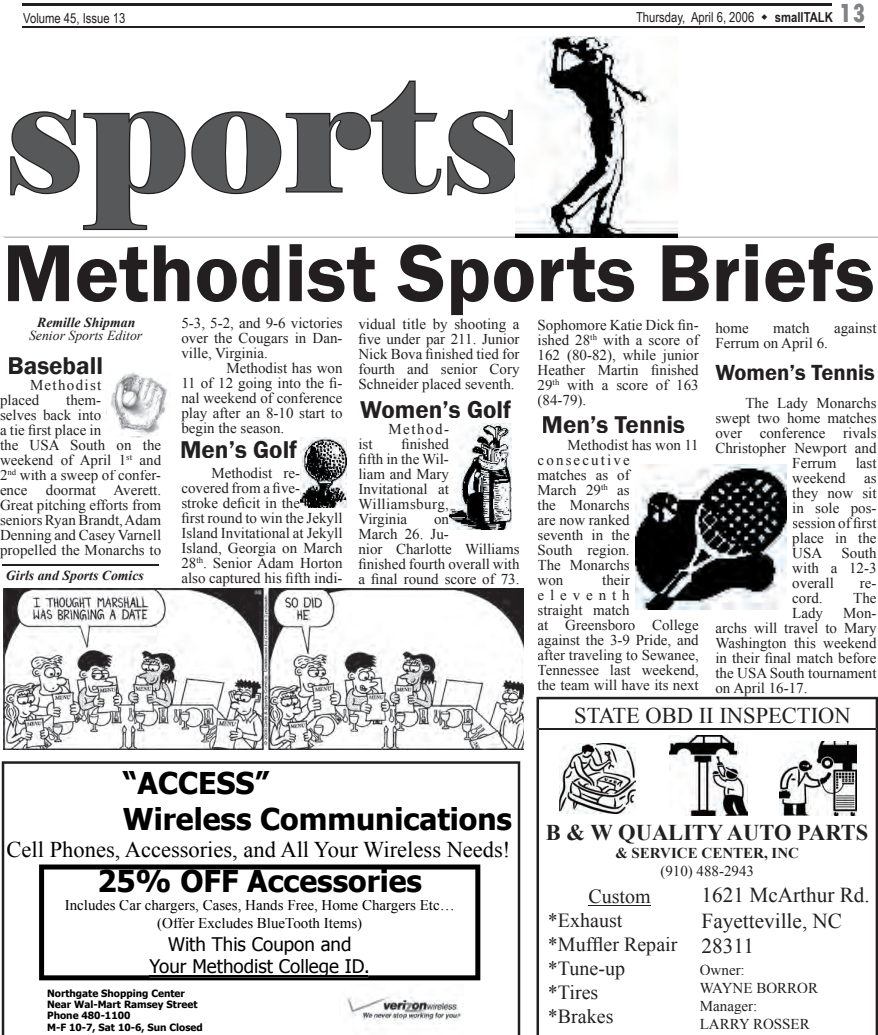
<style>
.page{position:relative;width:878px;height:1035px;background:#fff}
.page>*{position:absolute;margin:0;border:0;box-sizing:border-box;transform-origin:0 0}
.t1{font:162.5px "Elephant";letter-spacing:.02em;color:#57585a}
.t2{font:600 83.75px "Franklin Gothic";color:#231f20}
.t3{font:700 30px/36px "Tahoma";color:#000}
.t4{font:600 25px "Franklin Gothic";color:#231f20}
.t5{font:22.5px "Times New Roman";color:#000}
.t6{font:22.5px "Times New Roman";color:#231f20}
.t7{font:700 22.5px "Times New Roman";color:#231f20}
.t8{font:600 22.5px "Franklin Gothic";color:#231f20}
.t9{font:21.25px/25.5px "Times New Roman";color:#231f20}
.t10{font:20px/24px "Times New Roman";color:#231f20}
.t11{font:18.75px/22.5px "Tahoma";color:#000;text-align:center}
.t12{font:15px/15px "Times New Roman";color:#231f20}
.t13{font:15px/18px "Times New Roman";color:#000;text-align:center}
.t14{font:700 15px/18px "Times New Roman";color:#231f20;text-align:center}
.t15{font:15px/15px "Times New Roman";letter-spacing:.085em;color:#231f20}
.t16{font:13.75px "Arial Narrow";color:#231f20}
.t17{font:italic 13.75px/13.2px "Times New Roman";color:#231f20;text-align:center}
.t18{font:italic 700 13.75px "Times New Roman";color:#231f20}
.t19{font:700 13.75px "Arial Narrow";color:#231f20}
.t20{font:700 10px/11.2px "Tahoma";color:#000}
.s1{font-family:"Tw Cen";font-weight:800;font-stretch:condensed;font-size:27.5px;color:#808285}
.s2{font-weight:700}
.s3{font-weight:400}
</style>
<div class="page">
<hr style="left:23px;top:3px;width:809px;height:3px;background:#231f20">
<hr style="left:23px;top:26px;width:841px;height:2px;background:#231f20">
<svg style="left:536px;top:697px;width:342px;height:338px"></svg>
<hr style="left:588px;top:905px;width:62px;height:1px;background:#231f20">
<img style="left:559px;top:743px;width:76px;height:71px">
<img style="left:779px;top:741px;width:77px;height:74px">
<img style="left:669px;top:735px;width:78px;height:80px">
<hr style="left:539px;top:728px;width:336px;height:1px;background:#231f20">
<svg style="left:2px;top:761px;width:518px;height:274px"></svg>
<img style="left:3px;top:588px;width:520px;height:162px">
<svg style="left:3px;top:237px;width:875px;height:1px"></svg>
<svg style="left:10px;top:80px;width:505px;height:151px"></svg>
<img style="left:515px;top:36px;width:162px;height:201px">
<hr style="left:2px;top:564px;width:157px;height:2px;background:#231f20">
<img style="left:106px;top:409px;width:36px;height:29px">
<img style="left:300px;top:438px;width:46px;height:70px">
<img style="left:449px;top:424px;width:62px;height:106px">
<img style="left:635px;top:465px;width:151px;height:144px">
<img style="left:107px;top:372px;width:64px;height:64px">
<p class="t16" style="left:23px;top:8px;width:104px">Volume 45, Issue 13</p>
<p class="t16" style="left:636px;top:7px;width:120px">Thursday, April 6, 2006</p>
<p class="t19" style="left:774px;top:7px;width:92px">smallTALK <span class="s1">13</span></p>
<p class="t1" style="left:4px;top:32px;width:517px">sports</p>
<p class="t2" style="left:2px;top:222px;width:873px">Methodist Sports Briefs</p>
<p class="t12" style="left:181px;top:315px;width:163px">5-3, 5-2, and 9-6 victories</p>
<p class="t12" style="left:181px;top:330px;width:163px">over the Cougars in Dan-</p>
<p class="t12" style="left:181px;top:345px;width:88px">ville, Virginia.</p>
<p class="t12" style="left:226px;top:360px;width:118px">Methodist has won</p>
<p class="t12" style="left:181px;top:375px;width:163px">11 of 12 going into the fi-</p>
<p class="t12" style="left:181px;top:390px;width:163px">nal weekend of conference</p>
<p class="t12" style="left:181px;top:405px;width:163px">play after an 8-10 start to</p>
<p class="t12" style="left:181px;top:420px;width:104px">begin the season.</p>
<p class="t12" style="left:181px;top:465px;width:163px;text-indent:30px">Methodist re&shy;covered from a five-<br>stroke deficit in the<br>first round to win the Jekyll<br>Island Invitational at Jekyll<br>Island, Georgia on March<br>28<sup>th</sup>. Senior Adam Horton also captured his fifth indi-</p>
<p class="t17" style="left:29px;top:315px;width:115px"><span class="s2">Remille Shipman<br></span>Senior Sports Editor</p>
<p class="t12" style="left:358px;top:316px;width:163px;text-align:justify">vidual title by shooting a five under par 211. Junior Nick Bova finished tied for fourth and senior Cory Schneider placed seventh.</p>
<p class="t12" style="left:388px;top:421px;width:62px">Method-</p>
<p class="t12" style="left:358px;top:436px;width:16px">ist</p>
<p class="t12" style="left:537px;top:318px;width:163px;text-align:justify">Sophomore Katie Dick fin&shy;ished 28<sup>th</sup> with a score of 162 (80-82), while junior Heather Martin finished 29<sup>th</sup> with a score of 163 (84-79).</p>
<p class="t12" style="left:537px;top:438px;width:163px;text-indent:30px">Methodist has won 11 consecutive<br>matches as of<br>March 29<sup>th</sup> as<br>the Monarchs<br>are now ranked<br>seventh in the<br>South region.<br>The Monarchs<br>won</p>
<p class="t12" style="left:715px;top:320px;width:35px">home</p>
<p class="t12" style="left:773px;top:320px;width:38px">match</p>
<p class="t12" style="left:834px;top:320px;width:44px">against</p>
<p class="t12" style="left:715px;top:335px;width:114px">Ferrum on April 6.</p>
<p class="t4" style="left:8px;top:350px;width:97px">Baseball</p>
<p class="t8" style="left:715px;top:358px;width:161px">Women’s Tennis</p>
<p class="t15" style="left:0;top:378px;width:103px;text-indent:30px">Methodist placed</p>
<p class="t12" style="left:0;top:393px;width:163px;text-indent:66px">them-<br>selves back into<br>a tie first place in<br>the USA South on the weekend of April 1<sup>st</sup> and<br>2<sup>nd</sup> with a sweep of confer&shy;ence doormat Averett.<br>Great pitching efforts from seniors Ryan Brandt, Adam<br>Denning and Casey Varnell propelled the Monarchs to</p>
<p class="t12" style="left:745px;top:395px;width:133px">The Lady Monarchs</p>
<p class="t12" style="left:715px;top:410px;width:163px">swept two home matches</p>
<p class="t12" style="left:715px;top:425px;width:163px">over conference rivals</p>
<p class="t12" style="left:715px;top:440px;width:163px">Christopher Newport and</p>
<p class="t12" style="left:792px;top:455px;width:46px">Ferrum</p>
<p class="t4" style="left:360px;top:394px;width:152px">Women’s Golf</p>
<p class="t4" style="left:541px;top:409px;width:145px">Men’s Tennis</p>
<p class="t12" style="left:358px;top:436px;width:92px;text-align:justify;text-indent:43px">finished fifth in the Wil&shy;liam and Mary Invitational at Williamsburg, Virginia</p>
<p class="t4" style="left:180px;top:434px;width:119px">Men’s Golf</p>
<p class="t12" style="left:792px;top:455px;width:86px;text-align:justify;text-indent:63px">last weekend as they now sit in sole pos&shy;session of first place in the USA</p>
<p class="t12" style="left:358px;top:511px;width:163px;text-indent:76px">on<br>March 26. Ju-<br>nior Charlotte Williams finished fourth overall with a final round score of 73.</p>
<p class="t12" style="left:792px;top:545px;width:86px;text-align:justify;text-indent:49px">South with a 12-3 overall</p>
<p class="t18" style="left:6px;top:566px;width:139px">Girls and Sports Comics</p>
<p class="t12" style="left:537px;top:573px;width:163px;text-indent:65px">their eleventh<br>straight match<br>at Greensboro College against the 3-9 Pride, and after traveling to Sewanee,<br>Tennessee last weekend, the team will have its next</p>
<p class="t12" style="left:859px;top:575px;width:18px">re-</p>
<p class="t12" style="left:792px;top:590px;width:32px">cord.</p>
<p class="t12" style="left:853px;top:590px;width:25px">The</p>
<p class="t12" style="left:792px;top:605px;width:32px">Lady</p>
<p class="t12" style="left:715px;top:605px;width:163px;text-align:justify;text-indent:128px">Mon&shy;archs will travel to Mary Washington this weekend in their final match before the USA South tournament on April 16-17.</p>
<p class="t3" style="left:123px;top:763px;width:391px">“ACCESS”<br>Wireless Communications</p>
<p class="t5" style="left:7px;top:834px;width:505px">Cell Phones, Accessories, and All Your Wireless Needs!</p>
<p class="t3" style="left:97px;top:862px;width:326px">25% OFF Accessories</p>
<p class="t13" style="left:65px;top:896px;width:391px">Includes Car chargers, Cases, Hands Free, Home Chargers Etc… (Offer Excludes BlueTooth Items)</p>
<p class="t11" style="left:149px;top:932px;width:222px">With This Coupon and<br>Your Methodist College ID.</p>
<p class="t20" style="left:47px;top:987px;width:157px">Northgate Shopping Center<br>Near Wal-Mart Ramsey Street<br>Phone 480-1100<br>M-F 10-7, Sat 10-6, Sun Closed</p>
<p class="t6" style="left:574px;top:700px;width:278px">STATE OBD II INSPECTION</p>
<p class="t7" style="left:546px;top:816px;width:324px">B &amp; W QUALITY AUTO PARTS</p>
<p class="t14" style="left:615px;top:843px;width:185px">&amp; SERVICE CENTER, INC <span class="s3">(910) 488-2943</span></p>
<p class="t10" style="left:548px;top:884px;width:131px;text-indent:40px">Custom *Exhaust *Muffler Repair *Tune-up *Tires<br>*Brakes</p>
<p class="t9" style="left:701px;top:882px;width:170px">1621 McArthur Rd.<br>Fayetteville, NC<br>28311</p>
<p class="t12" style="left:699px;top:960px;width:120px;line-height:18px">Owner:<br>WAYNE BORROR<br>Manager:<br>LARRY ROSSER</p>
</div>
